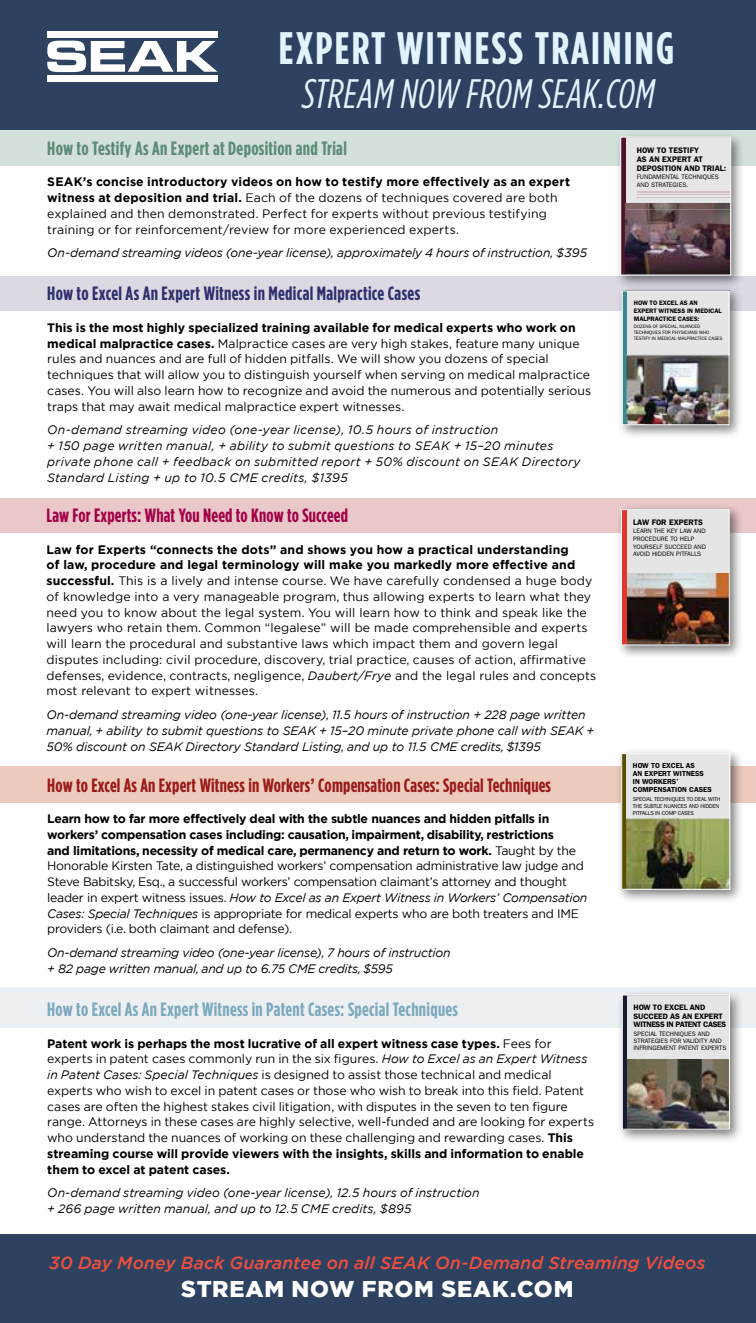
<style>
.page{position:relative;width:756px;height:1323px;background:#fff}
.page>*{position:absolute;margin:0;border:0;box-sizing:border-box;transform-origin:0 0}
.t1{font:700 45.5px "Gotham Condensed";letter-spacing:.05em;color:#e1f4fd}
.t2{font:italic 41.12px "Gotham Condensed";color:#e1f4fd}
.t3{font:900 22.75px "Gotham";letter-spacing:.035em;color:#fff}
.t4{font:700 19.25px "Gotham Condensed";letter-spacing:.01em;color:#9b1b18}
.t5{font:700 19.25px "Gotham Condensed";letter-spacing:.015em;color:#7ca9be}
.t6{font:700 19.25px "Gotham Condensed";letter-spacing:.015em;color:#302f6e}
.t7{font:700 19.25px "Gotham Condensed";letter-spacing:.015em;color:#5c8b76}
.t8{font:700 19.25px "Gotham Condensed";letter-spacing:.01em;color:#a30046}
.t9{font:italic 500 17.5px "Gotham";letter-spacing:.01em;color:#f04e3e}
.t10{font:12.25px/15.8px "Gotham";color:#000}
.t11{font:12.25px/15.8px "Gotham";letter-spacing:-.02em;color:#000}
.t12{font:italic 12.25px/15.8px "Gotham";letter-spacing:-.01em;color:#000}
.t13{font:italic 12.25px/15.8px "Gotham";letter-spacing:.02em;color:#000}
.t14{font:600 8.05px/8.9px "Franklin Gothic";color:#000}
.t15{font:600 7.88px/8.8px "Franklin Gothic";letter-spacing:-.01em;color:#000}
.t16{font:600 7.35px/8px "Franklin Gothic";color:#000}
.t17{font:6.48px/7.7px "Franklin Gothic";color:#000}
.t18{font:600 6.48px/8px "Franklin Gothic";letter-spacing:-.01em;color:#000}
.t19{font:5.77px/7.4px "Franklin Gothic";letter-spacing:-.03em;color:#000}
.t20{font:4.9px/6.1px "Franklin Gothic";letter-spacing:-.01em;color:#000}
.s1{font-weight:700}
.s2{font-style:italic}
</style>
<div class="page">
<div style="left:0;top:1235px;width:756px;height:88px;background:#2d4260"></div>
<div style="left:0;top:0;width:756px;height:137px;background:#2d4260"></div>
<svg style="left:47px;top:41px;width:170px;height:31px"></svg>
<div style="left:47px;top:32px;width:171px;height:6px;background:#fff"></div>
<div style="left:47px;top:75px;width:170px;height:6px;background:#fff"></div>
<div style="left:0;top:766px;width:756px;height:37px;background:#eccbbd"></div>
<div style="left:0;top:988px;width:756px;height:40px;background:#edf0f3"></div>
<div style="left:0;top:276px;width:756px;height:35px;background:#dcd9e3"></div>
<div style="left:0;top:131px;width:756px;height:35px;background:#d4e1da"></div>
<div style="left:0;top:498px;width:756px;height:35px;background:#eac8ca"></div>
<div style="left:616px;top:989px;width:128px;height:155px;background:#000;opacity:.5"></div>
<img style="left:621px;top:994px;width:109px;height:136px">
<div style="left:616px;top:748px;width:128px;height:155px;background:#000;opacity:.5"></div>
<svg style="left:621px;top:753px;width:110px;height:137px;background:#aaac90"></svg>
<div style="left:616px;top:504px;width:127px;height:155px;background:#000;opacity:.5"></div>
<img style="left:621px;top:509px;width:109px;height:137px">
<div style="left:616px;top:285px;width:127px;height:154px;background:#000;opacity:.5"></div>
<img style="left:621px;top:290px;width:109px;height:136px">
<div style="left:615px;top:131px;width:130px;height:158px;background:#000;opacity:.5"></div>
<svg style="left:620px;top:136px;width:112px;height:140px;background:#9d8f94"></svg>
<h1 class="t1" style="left:279px;top:23px;width:397px">EXPERT WITNESS TRAINING</h1>
<h2 class="t2" style="left:300px;top:72px;width:362px">STREAM NOW FROM SEAK.COM</h2>
<h3 class="t7" style="left:47px;top:137px;width:301px">How to Testify As An Expert at Deposition and Trial</h3>
<p class="t10" style="left:47px;top:174px;width:524px"><span class="s1">SEAK’s concise introductory videos on how to testify more effectively as an expert witness at deposition and trial.</span> Each of the dozens of techniques covered are both explained and then demonstrated. Perfect for experts without previous testifying training or for reinforcement/review for more experienced experts.</p>
<p class="t12" style="left:47px;top:245px;width:541px">On-demand streaming videos (one-year license), approximately 4 hours of instruction, $395</p>
<h3 class="t6" style="left:47px;top:283px;width:374px">How to Excel As An Expert Witness in Medical Malpractice Cases</h3>
<p class="t10" style="left:47px;top:320px;width:545px"><span class="s1">This is the most highly specialized training available for medical experts who work on medical malpractice cases.</span> Malpractice cases are very high stakes, feature many unique rules and nuances and are full of hidden pitfalls. We will show you dozens of special techniques that will allow you to distinguish yourself when serving on medical malpractice cases. You will also learn how to recognize and avoid the numerous and potentially serious traps that may await medical malpractice expert witnesses.</p>
<p class="t13" style="left:47px;top:422px;width:535px">On-demand streaming video (one-year license), 10.5 hours of instruction<br>+ 150 page written manual, + ability to submit questions to SEAK + 15–20 minutes private phone call + feedback on submitted report + 50% discount on SEAK Directory Standard Listing + up to 10.5 CME credits, $1395</p>
<h3 class="t8" style="left:47px;top:505px;width:303px">Law For Experts: What You Need to Know to Succeed</h3>
<p class="t10" style="left:47px;top:541px;width:551px"><span class="s1">Law for Experts “connects the dots” and shows you how a practical understanding<br>of law, procedure and legal terminology will make you markedly more effective and successful.</span> This is a lively and intense course. We have carefully condensed a huge body of knowledge into a very manageable program, thus allowing experts to learn what they need you to know about the legal system. You will learn how to think and speak like the lawyers who retain them. Common “legalese” will be made comprehensible and experts will learn the procedural and substantive laws which impact them and govern legal disputes including: civil procedure, discovery, trial practice, causes of action, affirmative defenses, evidence, contracts, negligence, <span class="s2">Daubert/Frye</span> and the legal rules and concepts most relevant to expert witnesses.</p>
<p class="t12" style="left:47px;top:707px;width:549px">On-demand streaming video (one-year license), 11.5 hours of instruction + 228 page written manual, + ability to submit questions to SEAK + 15–20 minute private phone call with SEAK +<br>50% discount on SEAK Directory Standard Listing, and up to 11.5 CME credits, $1395</p>
<h3 class="t4" style="left:47px;top:774px;width:505px">How to Excel As An Expert Witness in Workers’ Compensation Cases: Special Techniques</h3>
<p class="t11" style="left:47px;top:811px;width:542px"><span class="s1">Learn how to far more effectively deal with the subtle nuances and hidden pitfalls in workers’ compensation cases including: causation, impairment, disability, restrictions<br>and limitations, necessity of medical care, permanency and return to work.</span> Taught by the Honorable Kirsten Tate, a distinguished workers’ compensation administrative law judge and Steve Babitsky, Esq., a successful workers’ compensation claimant’s attorney and thought leader in expert witness issues. <span class="s2">How to Excel as an Expert Witness in Workers’ Compensation Cases: Special Techniques</span> is appropriate for medical experts who are both treaters and IME providers (i.e. both claimant and defense).</p>
<p class="t12" style="left:47px;top:945px;width:405px">On-demand streaming video (one-year license), 7 hours of instruction + 82 page written manual, and up to 6.75 CME credits, $595</p>
<h3 class="t5" style="left:47px;top:999px;width:412px">How to Excel As An Expert Witness in Patent Cases: Special Techniques</h3>
<p class="t10" style="left:47px;top:1035px;width:548px"><span class="s1">Patent work is perhaps the most lucrative of all expert witness case types.</span> Fees for experts in patent cases commonly run in the six figures. <span class="s2">How to Excel as an Expert Witness in Patent Cases: Special Techniques</span> is designed to assist those technical and medical experts who wish to excel in patent cases or those who wish to break into this field. Patent cases are often the highest stakes civil litigation, with disputes in the seven to ten figure range. Attorneys in these cases are highly selective, well-funded and are looking for experts who understand the nuances of working on these challenging and rewarding cases. <span class="s1">This streaming course will provide viewers with the insights, skills and information to enable them to excel at patent cases.</span></p>
<p class="t12" style="left:47px;top:1185px;width:434px">On-demand streaming video (one-year license), 12.5 hours of instruction + 266 page written manual, and up to 12.5 CME credits, $895</p>
<p class="t14" style="left:637px;top:146px;width:91px">HOW TO TESTIFY<br>AS AN EXPERT AT<br>DEPOSITION AND TRIAL:</p>
<p class="t17" style="left:637px;top:174px;width:84px">FUNDAMENTAL TECHNIQUES<br>AND STRATEGIES.</p>
<p class="t18" style="left:634px;top:298px;width:89px">HOW TO EXCEL AS AN<br>EXPERT WITNESS IN MEDICAL<br>MALPRACTICE CASES:</p>
<p class="t20" style="left:634px;top:323px;width:90px">DOZENS OF SPECIAL, NUANCED<br>TECHNIQUES FOR PHYSICIANS WHO<br>TESTIFY IN MEDICAL MALPRACTICE CASES</p>
<p class="t14" style="left:633px;top:517px;width:71px">LAW FOR EXPERTS</p>
<p class="t17" style="left:633px;top:527px;width:74px">LEARN THE KEY LAW AND<br>PROCEDURE TO HELP<br>YOURSELF SUCCEED AND<br>AVOID HIDDEN PITFALLS</p>
<p class="t16" style="left:633px;top:761px;width:80px">HOW TO EXCEL AS<br>AN EXPERT WITNESS<br>IN WORKERS’<br>COMPENSATION CASES</p>
<p class="t19" style="left:633px;top:795px;width:89px">SPECIAL TECHNIQUES TO DEAL WITH<br>THE SUBTLE NUANCES AND HIDDEN<br>PITFALLS IN COMP CASES</p>
<p class="t15" style="left:634px;top:1003px;width:94px">HOW TO EXCEL AND<br>SUCCEED AS AN EXPERT<br>WITNESS IN PATENT CASES</p>
<p class="t17" style="left:634px;top:1030px;width:94px;line-height:7.2px">SPECIAL TECHNIQUES AND<br>STRATEGIES FOR VALIDITY AND<br>INFRINGEMENT PATENT EXPERTS</p>
<h3 class="t9" style="left:49px;top:1252px;width:658px">30 Day Money Back Guarantee on all SEAK On-Demand Streaming Videos</h3>
<h3 class="t3" style="left:181px;top:1273px;width:394px">STREAM NOW FROM SEAK.COM</h3>
</div>
